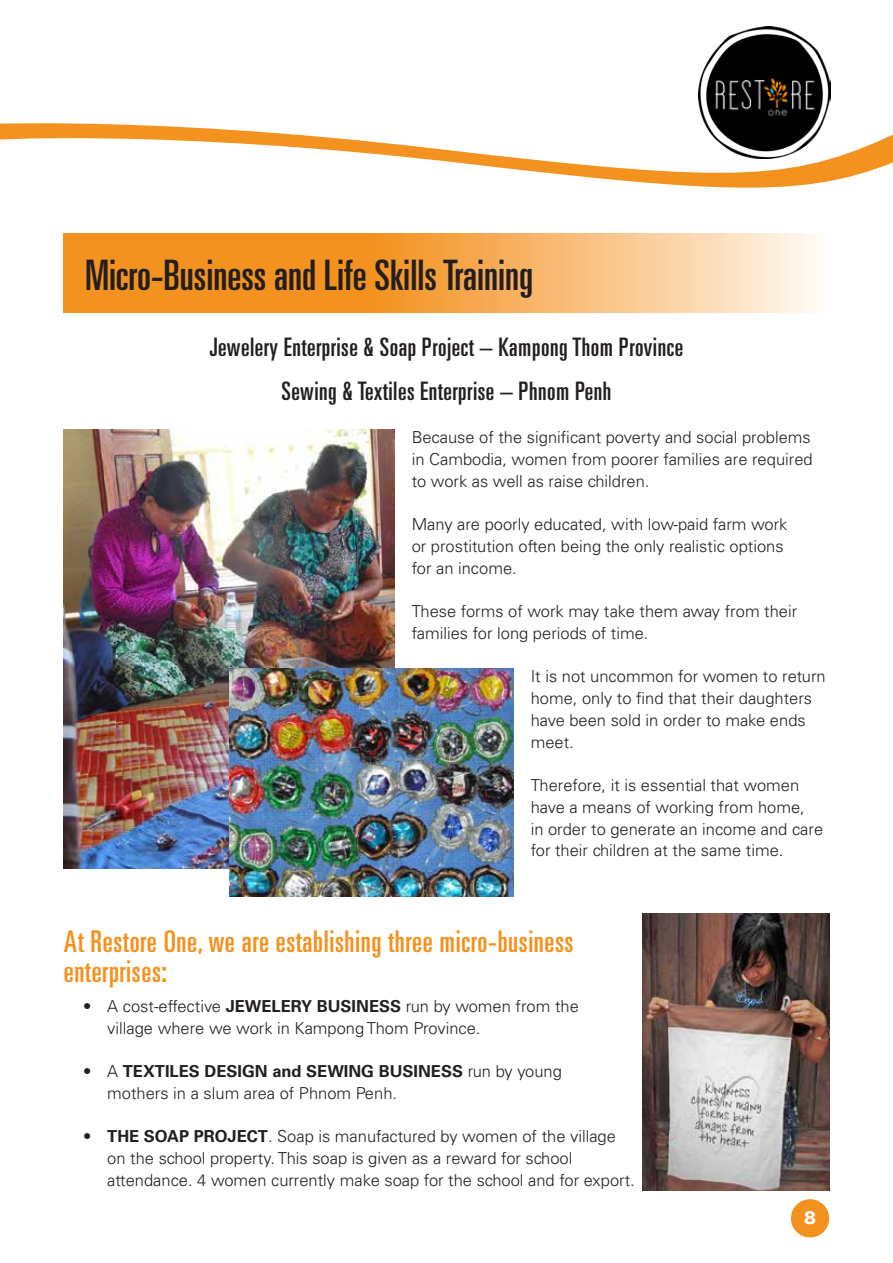
<style>
.page{position:relative;width:893px;height:1263px;background:#fff}
.page>*{position:absolute;margin:0;border:0;box-sizing:border-box;transform-origin:0 0}
.t1{font:ultra-condensed 42px "Univers";color:#231f20}
.t2{font:ultra-condensed 30px/30px "Univers";letter-spacing:.02em;color:#f3921f}
.t3{font:ultra-condensed 25.5px/43.5px "Univers";letter-spacing:.02em;color:#231f20;text-align:center}
.t4{font:900 18px "Univers";color:#fff}
.t5{font:300 16.5px/21.8px "Univers";color:#231f20}
.s1{font-weight:700}
</style>
<div class="page">
<svg style="left:0;top:123px;width:893px;height:62px"></svg>
<svg style="left:694px;top:123px;width:140px;height:35px"></svg>
<img style="left:698px;top:26px;width:133px;height:133px">
<div style="left:791px;top:1199px;width:38px;height:38px;background:#f3921f;border-radius:50%"></div>
<svg style="left:64px;top:234px;width:754px;height:79px;background:#f6af5b"></svg>
<img style="left:64px;top:429px;width:331px;height:439px">
<img style="left:229px;top:669px;width:285px;height:228px">
<img style="left:643px;top:913px;width:186px;height:278px">
<h1 class="t1" style="left:85px;top:251px;width:450px">Micro-Business and Life Skills Training</h1>
<h3 class="t3" style="left:210px;top:325px;width:475px">Jewelery Enterprise &amp; Soap Project – Kampong Thom Province<br>Sewing &amp; Textiles Enterprise – Phnom Penh</h3>
<p class="t5" style="left:412px;top:426px;width:402px;text-align:justify">Because of the significant poverty and social problems in Cambodia, women from poorer families are required to work as well as raise children.</p>
<p class="t5" style="left:412px;top:513px;width:377px">Many are poorly educated, with low-paid farm work or prostitution often being the only realistic options for an income.</p>
<p class="t5" style="left:412px;top:600px;width:387px">These forms of work may take them away from their families for long periods of time.</p>
<p class="t5" style="left:531px;top:666px;width:297px">It is not uncommon for women to return home, only to find that their daughters have been sold in order to make ends meet.</p>
<p class="t5" style="left:531px;top:774px;width:294px">Therefore, it is essential that women have a means of working from home,<br>in order to generate an income and care for their children at the same time.</p>
<h2 class="t2" style="left:64px;top:926px;width:511px">At Restore One, we are establishing three micro-business enterprises:</h2>
<p class="t5" style="left:107px;top:995px;width:473px;text-indent:-24px">• A cost-effective <span class="s1">JEWELERY BUSINESS</span> run by women from the village where we work in Kampong Thom Province.</p>
<p class="t5" style="left:107px;top:1060px;width:456px;text-indent:-24px">• A <span class="s1">TEXTILES DESIGN and SEWING BUSINESS</span> run by young mothers in a slum area of Phnom Penh.</p>
<p class="t5" style="left:107px;top:1126px;width:529px;text-indent:-24px">• <span class="s1">THE SOAP PROJECT</span>. Soap is manufactured by women of the village on the school property. This soap is given as a reward for school attendance. 4 women currently make soap for the school and for export.</p>
<p class="t4" style="left:804px;top:1206px;width:14px">8</p>
</div>
